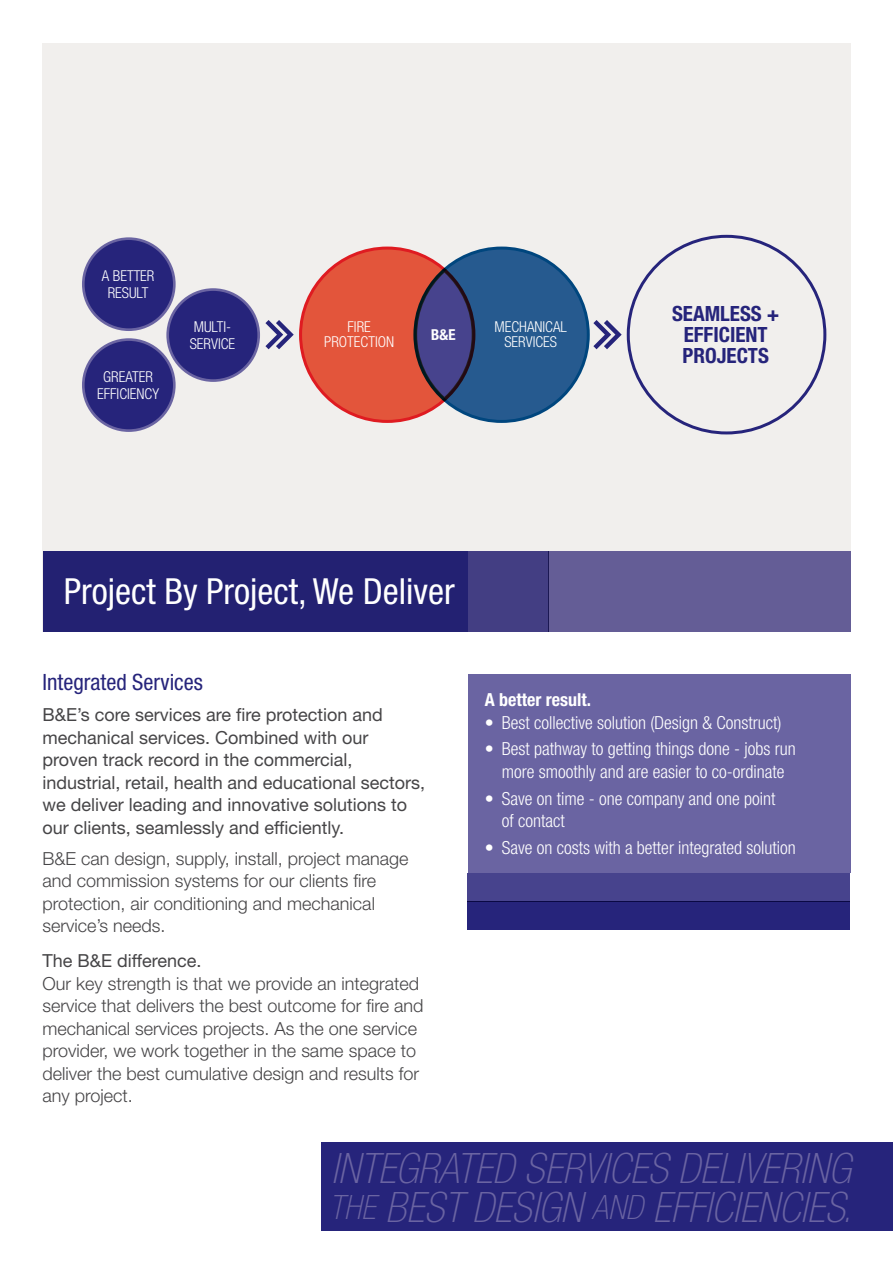
<style>
.page{position:relative;width:893px;height:1263px;background:#fff}
.page>*{position:absolute;margin:0;border:0;box-sizing:border-box;transform-origin:0 0}
.t1{font:italic 100 condensed 42px/39px "Helvetica Neue LT Std";color:#6a64a2}
.t2{font:condensed 36px "Helvetica Neue LT Std";color:#fff}
.t3{font:condensed 22.5px "Helvetica Neue LT Std";color:#26247b}
.t4{font:700 condensed 21px/21px "Helvetica Neue LT Std";color:#26247b;text-align:center}
.t5{font:300 18px/22.5px "Helvetica Neue LT Std";color:#464547}
.t6{font:18px/22.5px "Helvetica Neue LT Std";color:#464547}
.t7{font:300 condensed 18px/22.5px "Helvetica Neue LT Std";color:#fff;text-align:center}
.t8{font:700 condensed 18px "Helvetica Neue LT Std";color:#fff}
.t9{font:300 condensed 15px/17.1px "Helvetica Neue LT Std";color:#fff;text-align:center}
.s1{font-size:33.6px}
</style>
<div class="page">
<div style="left:43px;top:43px;width:808px;height:588px;background:#f1efed"></div>
<div style="left:43px;top:551px;width:425px;height:80px;background:#232172"></div>
<div style="left:468px;top:551px;width:81px;height:80px;background:#433e83"></div>
<div style="left:549px;top:551px;width:302px;height:80px;background:#645d96"></div>
<div style="left:468px;top:674px;width:382px;height:199px;background:#6a64a2"></div>
<div style="left:468px;top:901px;width:382px;height:29px;background:#26247b"></div>
<div style="left:468px;top:873px;width:382px;height:28px;background:#47438d"></div>
<div style="left:321px;top:1143px;width:572px;height:88px;background:#26247b"></div>
<div style="left:301px;top:248px;width:173px;height:173px;background:#e3553b;border-radius:50%"></div>
<div style="left:83px;top:239px;width:91px;height:91px;background:#26247b;border-radius:50%"></div>
<div style="left:82px;top:237px;width:94px;height:94px;border:3px solid #6a64a2;border-radius:50%"></div>
<div style="left:168px;top:290px;width:91px;height:91px;background:#26247b;border-radius:50%"></div>
<div style="left:166px;top:288px;width:94px;height:94px;border:3px solid #6a64a2;border-radius:50%"></div>
<div style="left:83px;top:340px;width:91px;height:91px;background:#26247b;border-radius:50%"></div>
<div style="left:82px;top:338px;width:94px;height:94px;border:3px solid #6a64a2;border-radius:50%"></div>
<svg style="left:265px;top:320px;width:29px;height:29px"></svg>
<svg style="left:593px;top:320px;width:29px;height:29px"></svg>
<div style="left:415px;top:248px;width:173px;height:173px;background:#265a8f;border-radius:50%"></div>
<div style="left:417px;top:273px;width:55px;height:124px;background:#47438d;border-radius:50%"></div>
<p class="t9" style="left:102px;top:267px;width:54px">A BETTER<br>RESULT</p>
<p class="t9" style="left:97px;top:368px;width:63px">GREATER<br>EFFICIENCY</p>
<p class="t9" style="left:190px;top:318px;width:47px;text-align:left">MULTI-<br>SERVICE</p>
<p class="t9" style="left:324px;top:319px;width:71px;line-height:15px">FIRE<br>PROTECTION</p>
<p class="t9" style="left:494px;top:319px;width:74px;line-height:15px">MECHANICAL<br>SERVICES</p>
<p class="t4" style="left:672px;top:303px;width:109px">SEAMLESS +<br>EFFICIENT<br>PROJECTS</p>
<h2 class="t2" style="left:64px;top:570px;width:392px">Project By Project, We Deliver</h2>
<p class="t3" style="left:43px;top:669px;width:162px">Integrated Services</p>
<p class="t6" style="left:43px;top:703px;width:384px">B&amp;E’s core services are fire protection and mechanical services. Combined with our proven track record in the commercial, industrial, retail, health and educational sectors, we deliver leading and innovative solutions to our clients, seamlessly and efficiently.</p>
<p class="t5" style="left:43px;top:846px;width:368px">B&amp;E can design, supply, install, project manage and commission systems for our clients fire protection, air conditioning and mechanical service’s needs.</p>
<p class="t6" style="left:43px;top:949px;width:161px">The B&amp;E difference.</p>
<p class="t5" style="left:43px;top:972px;width:383px">Our key strength is that we provide an integrated service that delivers the best outcome for fire and mechanical services projects. As the one service provider, we work together in the same space to deliver the best cumulative design and results for any project.</p>
<p class="t8" style="left:485px;top:689px;width:108px">A better result.</p>
<p class="t7" style="left:485px;top:711px;width:298px">• Best collective solution (Design &amp; Construct)</p>
<p class="t7" style="left:485px;top:737px;width:313px">• Best pathway to getting things done - jobs run more smoothly and are easier to co-ordinate</p>
<p class="t7" style="left:502px;top:787px;width:275px;text-align:left;text-indent:-17px">• Save on time - one company and one point of contact</p>
<p class="t7" style="left:485px;top:836px;width:313px">• Save on costs with a better integrated solution</p>
<h1 class="t1" style="left:330px;top:1150px;width:524px">INTEGRATED SERVICES DELIVERING<br><span class="s1">THE</span> BEST DESIGN <span class="s1">AND</span> EFFICIENCIES.</h1>
</div>
